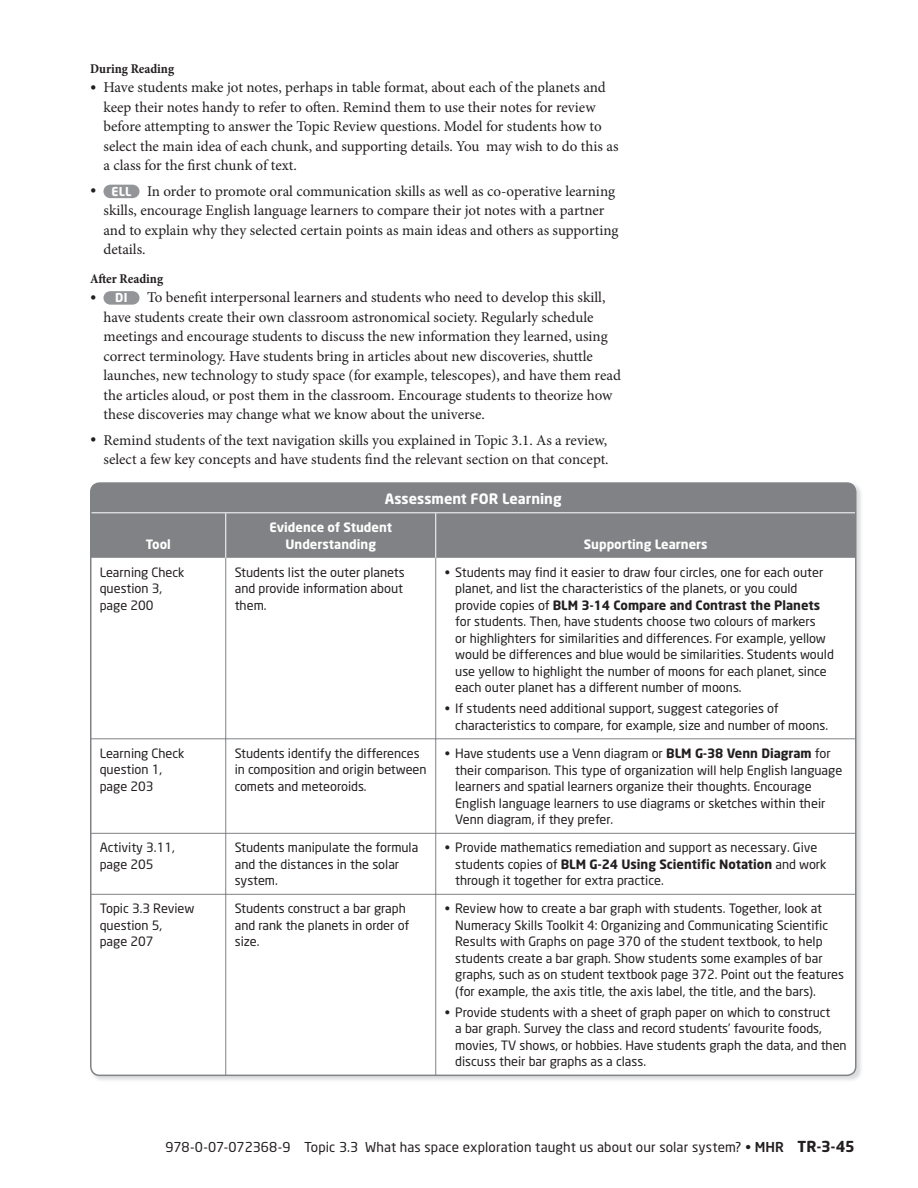
<style>
.page{position:relative;width:918px;height:1188px;background:#fff}
.page>*{position:absolute;margin:0;border:0;box-sizing:border-box;transform-origin:0 0}
.t1{font:15px/19.5px "Minion Pro";color:#231f20}
.t2{font:700 14.25px "Neo Sans";color:#fff}
.t3{font:13.5px "Neo Sans";letter-spacing:.01em;color:#231f20}
.t4{font:700 condensed 13.5px "Minion Pro";color:#231f20}
.t5{font:12.75px/16.5px "Neo Sans";color:#231f20}
.t6{font:700 12.75px/16.5px "Neo Sans";color:#fff;text-align:center}
.t7{font:700 12.15px "Neo Sans";color:#fff}
.s1{font-size:16.5px}
.s2{font-family:"Neo Sans";font-weight:700;font-size:12.15px;color:#fff}
.s3{font-family:"Minion Pro";font-weight:400;font-size:16.5px;color:#231f20}
.s4{font-weight:700}
.s5{font-weight:500}
.s6{font-weight:700;font-size:15px}
</style>
<div class="page">
<div style="left:104px;top:185px;width:36px;height:13px;background:#939598;border-radius:7px"></div>
<div style="left:104px;top:291px;width:36px;height:14px;background:#939598;border-radius:7px"></div>
<div style="left:93px;top:483px;width:763px;height:75px;background:#808285"></div>
<hr style="left:225px;top:513px;width:1px;height:45px;background:#fff">
<hr style="left:435px;top:513px;width:1px;height:45px;background:#fff">
<hr style="left:225px;top:558px;width:1px;height:180px;background:#808285">
<hr style="left:435px;top:558px;width:1px;height:180px;background:#808285">
<hr style="left:91px;top:738px;width:345px;height:1px;background:#808285">
<hr style="left:225px;top:739px;width:1px;height:94px;background:#808285">
<hr style="left:436px;top:738px;width:420px;height:1px;background:#808285">
<hr style="left:435px;top:739px;width:1px;height:94px;background:#808285">
<hr style="left:91px;top:512px;width:345px;height:1px;background:#fff">
<hr style="left:436px;top:512px;width:420px;height:1px;background:#fff">
<hr style="left:91px;top:833px;width:345px;height:1px;background:#808285">
<hr style="left:225px;top:834px;width:1px;height:60px;background:#808285">
<hr style="left:436px;top:833px;width:420px;height:1px;background:#808285">
<hr style="left:435px;top:834px;width:1px;height:60px;background:#808285">
<hr style="left:91px;top:894px;width:345px;height:1px;background:#808285">
<hr style="left:225px;top:895px;width:1px;height:180px;background:#808285">
<hr style="left:436px;top:894px;width:420px;height:1px;background:#808285">
<hr style="left:435px;top:895px;width:1px;height:180px;background:#808285">
<p class="t4" style="left:90px;top:63px;width:86px">During Reading</p>
<p class="t1" style="left:103px;top:79px;width:517px;text-indent:-13px"><span class="s1">•</span> Have students make jot notes, perhaps in table format, about each of the planets and keep their notes handy to refer to often. Remind them to use their notes for review before attempting to answer the Topic Review questions. Model for students how to select the main idea of each chunk, and supporting details. You may wish to do this as a class for the first chunk of text.</p>
<p class="t1" style="left:104px;top:182px;width:517px;text-indent:-14px"><span class="s1">•</span> <span class="s2">ELL</span> In order to promote oral communication skills as well as co-operative learning skills, encourage English language learners to compare their jot notes with a partner and to explain why they selected certain points as main ideas and others as supporting details.</p>
<p class="t4" style="left:90px;top:273px;width:75px">After Reading</p>
<p class="t7" style="left:90px;top:293px;width:39px"><span class="s3">•</span> DI</p>
<p class="t1" style="left:104px;top:289px;width:519px;text-indent:44px">To benefit interpersonal learners and students who need to develop this skill, have students create their own classroom astronomical society. Regularly schedule meetings and encourage students to discuss the new information they learned, using correct terminology. Have students bring in articles about new discoveries, shuttle launches, new technology to study space (for example, telescopes), and have them read the articles aloud, or post them in the classroom. Encourage students to theorize how these discoveries may change what we know about the universe.</p>
<p class="t1" style="left:90px;top:431px;width:520px;text-align:right"><span class="s1">•</span> Remind students of the text navigation skills you explained in Topic 3.1. As a review, select a few key concepts and have students find the relevant section on that concept.</p>
<p class="t2" style="left:385px;top:493px;width:178px">Assessment FOR Learning</p>
<p class="t6" style="left:146px;top:537px;width:27px">Tool</p>
<p class="t6" style="left:269px;top:520px;width:124px">Evidence of Student<br>Understanding</p>
<p class="t6" style="left:584px;top:537px;width:125px">Supporting Learners</p>
<p class="t5" style="left:100px;top:565px;width:86px">Learning Check question 3, page 200</p>
<p class="t5" style="left:235px;top:565px;width:171px">Students list the outer planets and provide information about them.</p>
<p class="t5" style="left:455px;top:565px;width:380px;text-indent:-10px">• Students may find it easier to draw four circles, one for each outer planet, and list the characteristics of the planets, or you could provide copies of <span class="s4">BLM 3-14 Compare and Contrast the Planets </span>for students. Then, have students choose two colours of markers<br>or highlighters for similarities and differences. For example, yellow would be differences and blue would be similarities. Students would use yellow to highlight the number of moons for each planet, since each outer planet has a different number of moons.</p>
<p class="t5" style="left:455px;top:702px;width:374px;text-indent:-10px">• If students need additional support, suggest categories of characteristics to compare, for example, size and number of moons.</p>
<p class="t5" style="left:100px;top:746px;width:86px">Learning Check question 1, page 203</p>
<p class="t5" style="left:235px;top:746px;width:193px">Students identify the differences in composition and origin between comets and meteoroids.</p>
<p class="t5" style="left:455px;top:747px;width:389px;text-indent:-10px">• Have students use a Venn diagram or <span class="s4">BLM G-38 Venn Diagram</span> for their comparison. This type of organization will help English language learners and spatial learners organize their thoughts. Encourage English language learners to use diagrams or sketches within their Venn diagram, if they prefer.</p>
<p class="t5" style="left:100px;top:841px;width:77px">Activity 3.11, page 205</p>
<p class="t5" style="left:235px;top:841px;width:185px">Students manipulate the formula and the distances in the solar system.</p>
<p class="t5" style="left:455px;top:841px;width:373px;text-indent:-10px">• Provide mathematics remediation and support as necessary. Give students copies of <span class="s4">BLM G-24 Using Scientific Notation</span> and work through it together for extra practice.</p>
<p class="t5" style="left:100px;top:902px;width:96px">Topic 3.3 Review question 5,<br>page 207</p>
<p class="t5" style="left:235px;top:902px;width:176px">Students construct a bar graph and rank the planets in order of size.</p>
<p class="t5" style="left:455px;top:902px;width:390px;text-indent:-10px">• Review how to create a bar graph with students. Together, look at Numeracy Skills Toolkit 4: Organizing and Communicating Scientific Results with Graphs on page 370 of the student textbook, to help students create a bar graph. Show students some examples of bar graphs, such as on student textbook page 372. Point out the features (for example, the axis title, the axis label, the title, and the bars).</p>
<p class="t5" style="left:455px;top:1005px;width:393px;text-indent:-10px">• Provide students with a sheet of graph paper on which to construct<br>a bar graph. Survey the class and record students’ favourite foods, movies, TV shows, or hobbies. Have students graph the data, and then discuss their bar graphs as a class.</p>
<p class="t3" style="left:165px;top:1142px;width:691px">978-0-07-072368-9 Topic 3.3 What has space exploration taught us about our solar system? • <span class="s5">MHR</span> <span class="s6">TR-3-45</span></p>
</div>
